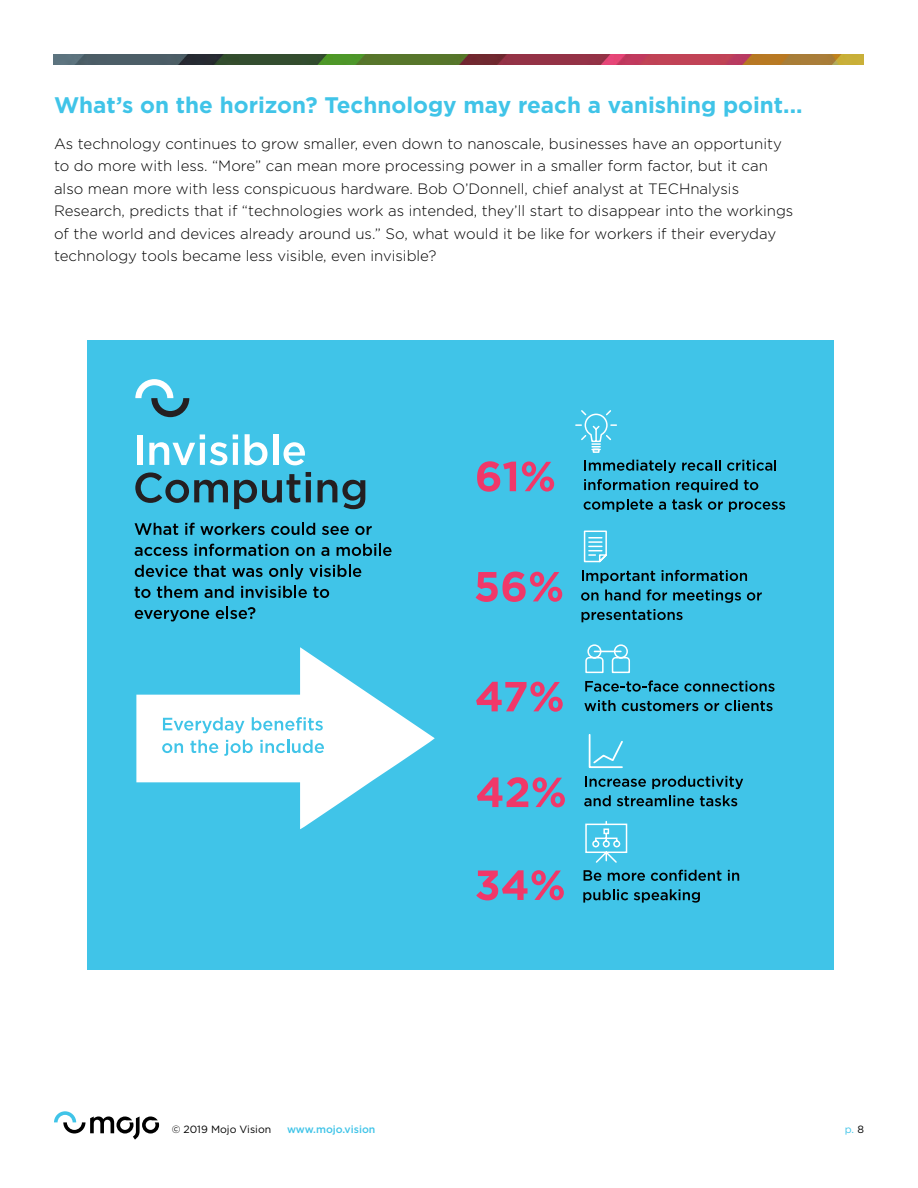
<style>
.page{position:relative;width:918px;height:1188px;background:#fff}
.page>*{position:absolute;margin:0;border:0;box-sizing:border-box;transform-origin:0 0}
.t1{font:700 22.5px "Gotham";color:#40c4e8}
.t2{font:300 15px/22.5px "Gotham";color:#000}
.t3{font:10.5px "Gotham";color:#000}
.t4{font:500 10.5px "Gotham";color:#40c4e8}
.t5{font:10.5px "Gotham";color:#40c4e8}
.s1{color:#000}
</style>
<div class="page">
<img style="left:54px;top:54px;width:810px;height:11px">
<svg style="left:54px;top:1111px;width:105px;height:29px"></svg>
<div style="left:87px;top:340px;width:747px;height:630px;background:#40c4e8"></div>
<svg style="left:477px;top:461px;width:39px;height:31px"></svg>
<svg style="left:522px;top:461px;width:32px;height:31px"></svg>
<svg style="left:584px;top:460px;width:92px;height:13px"></svg>
<svg style="left:682px;top:460px;width:39px;height:11px"></svg>
<svg style="left:727px;top:460px;width:49px;height:11px"></svg>
<svg style="left:584px;top:479px;width:86px;height:11px"></svg>
<svg style="left:676px;top:479px;width:62px;height:13px"></svg>
<svg style="left:744px;top:480px;width:14px;height:10px"></svg>
<svg style="left:584px;top:499px;width:69px;height:13px"></svg>
<svg style="left:659px;top:502px;width:7px;height:8px"></svg>
<svg style="left:672px;top:499px;width:51px;height:11px"></svg>
<svg style="left:729px;top:501px;width:56px;height:11px"></svg>
<svg style="left:585px;top:680px;width:190px;height:12px"></svg>
<svg style="left:584px;top:700px;width:32px;height:11px"></svg>
<svg style="left:622px;top:701px;width:76px;height:10px"></svg>
<svg style="left:704px;top:703px;width:15px;height:8px"></svg>
<svg style="left:725px;top:700px;width:48px;height:11px"></svg>
<svg style="left:477px;top:777px;width:88px;height:30px"></svg>
<svg style="left:476px;top:870px;width:88px;height:30px"></svg>
<svg style="left:585px;top:776px;width:61px;height:11px"></svg>
<svg style="left:652px;top:776px;width:91px;height:13px"></svg>
<svg style="left:584px;top:795px;width:27px;height:11px"></svg>
<svg style="left:617px;top:795px;width:77px;height:11px"></svg>
<svg style="left:700px;top:795px;width:37px;height:11px"></svg>
<svg style="left:584px;top:870px;width:17px;height:11px"></svg>
<svg style="left:608px;top:873px;width:37px;height:8px"></svg>
<svg style="left:651px;top:870px;width:70px;height:11px"></svg>
<svg style="left:728px;top:870px;width:11px;height:11px"></svg>
<svg style="left:583px;top:889px;width:45px;height:14px"></svg>
<svg style="left:634px;top:889px;width:66px;height:14px"></svg>
<svg style="left:135px;top:379px;width:54px;height:38px"></svg>
<div style="left:137px;top:435px;width:5px;height:30px;background:#fff"></div>
<svg style="left:149px;top:434px;width:78px;height:31px"></svg>
<svg style="left:233px;top:434px;width:5px;height:31px"></svg>
<svg style="left:245px;top:434px;width:23px;height:31px"></svg>
<div style="left:273px;top:434px;width:5px;height:31px;background:#fff"></div>
<svg style="left:284px;top:442px;width:21px;height:23px"></svg>
<svg style="left:135px;top:472px;width:93px;height:31px"></svg>
<svg style="left:234px;top:474px;width:66px;height:35px"></svg>
<svg style="left:306px;top:472px;width:5px;height:30px"></svg>
<svg style="left:318px;top:480px;width:47px;height:29px"></svg>
<svg style="left:135px;top:523px;width:43px;height:12px"></svg>
<svg style="left:185px;top:523px;width:80px;height:12px"></svg>
<svg style="left:271px;top:523px;width:44px;height:12px"></svg>
<svg style="left:322px;top:526px;width:27px;height:9px"></svg>
<svg style="left:355px;top:526px;width:17px;height:9px"></svg>
<svg style="left:135px;top:547px;width:53px;height:9px"></svg>
<svg style="left:195px;top:544px;width:94px;height:12px"></svg>
<svg style="left:295px;top:547px;width:20px;height:9px"></svg>
<svg style="left:321px;top:547px;width:8px;height:9px"></svg>
<svg style="left:337px;top:544px;width:55px;height:12px"></svg>
<svg style="left:135px;top:565px;width:53px;height:12px"></svg>
<svg style="left:194px;top:565px;width:32px;height:12px"></svg>
<svg style="left:232px;top:568px;width:31px;height:9px"></svg>
<svg style="left:269px;top:565px;width:34px;height:15px"></svg>
<svg style="left:309px;top:565px;width:52px;height:12px"></svg>
<svg style="left:135px;top:587px;width:16px;height:11px"></svg>
<svg style="left:157px;top:586px;width:41px;height:12px"></svg>
<svg style="left:205px;top:586px;width:29px;height:12px"></svg>
<svg style="left:241px;top:586px;width:66px;height:12px"></svg>
<svg style="left:313px;top:587px;width:16px;height:11px"></svg>
<svg style="left:135px;top:610px;width:74px;height:12px"></svg>
<svg style="left:216px;top:607px;width:39px;height:12px"></svg>
<svg style="left:476px;top:572px;width:86px;height:30px"></svg>
<svg style="left:582px;top:570px;width:73px;height:13px"></svg>
<svg style="left:662px;top:570px;width:85px;height:11px"></svg>
<svg style="left:581px;top:592px;width:17px;height:9px"></svg>
<svg style="left:605px;top:589px;width:35px;height:12px"></svg>
<svg style="left:647px;top:589px;width:20px;height:12px"></svg>
<svg style="left:673px;top:590px;width:68px;height:13px"></svg>
<svg style="left:747px;top:592px;width:15px;height:9px"></svg>
<svg style="left:582px;top:609px;width:101px;height:13px"></svg>
<svg style="left:136px;top:647px;width:299px;height:182px"></svg>
<svg style="left:163px;top:717px;width:81px;height:16px"></svg>
<svg style="left:252px;top:717px;width:71px;height:14px"></svg>
<svg style="left:162px;top:743px;width:21px;height:10px"></svg>
<svg style="left:190px;top:740px;width:28px;height:13px"></svg>
<svg style="left:224px;top:740px;width:29px;height:16px"></svg>
<svg style="left:260px;top:740px;width:64px;height:13px"></svg>
<svg style="left:583px;top:530px;width:24px;height:33px"></svg>
<svg style="left:588px;top:734px;width:35px;height:35px"></svg>
<div style="left:585px;top:824px;width:42px;height:29px;border:2px solid #fff"></div>
<svg style="left:592px;top:820px;width:29px;height:43px"></svg>
<svg style="left:476px;top:682px;width:87px;height:30px"></svg>
<svg style="left:585px;top:644px;width:45px;height:30px"></svg>
<svg style="left:575px;top:410px;width:42px;height:43px"></svg>
<h1 class="t1" style="left:54px;top:92px;width:750px">What’s on the horizon? Technology may reach a vanishing point...</h1>
<p class="t2" style="left:54px;top:132px;width:741px">As technology continues to grow smaller, even down to nanoscale, businesses have an opportunity to do more with less. “More” can mean more processing power in a smaller form factor, but it can also mean more with less conspicuous hardware. Bob O’Donnell, chief analyst at TECHnalysis Research, predicts that if “technologies work as intended, they’ll start to disappear into the workings of the world and devices already around us.” So, what would it be like for workers if their everyday technology tools became less visible, even invisible?</p>
<p class="t3" style="left:172px;top:1124px;width:101px">© 2019 Mojo Vision</p>
<p class="t4" style="left:287px;top:1124px;width:90px">www.mojo.vision</p>
<p class="t5" style="left:845px;top:1124px;width:21px">p. <span class="s1">8</span></p>
</div>
